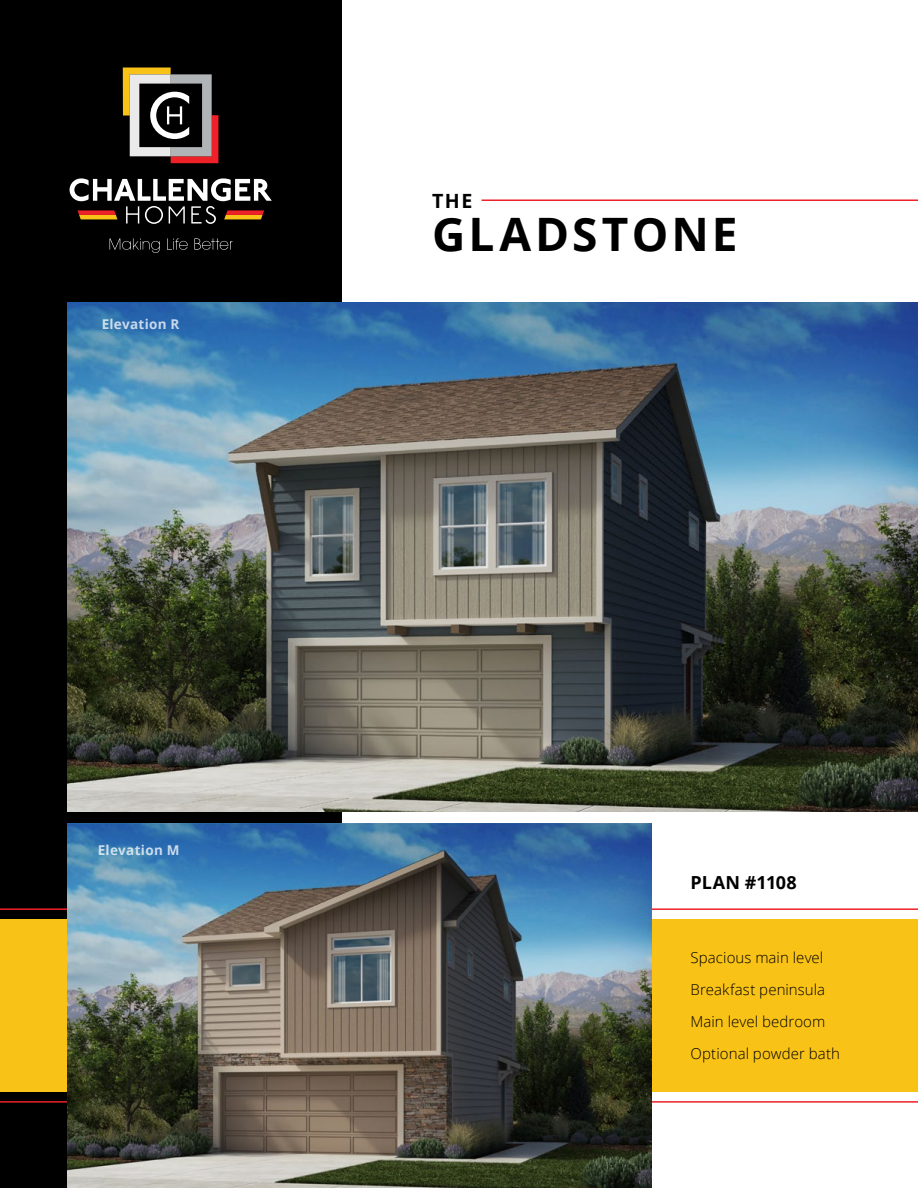
<style>
.page{position:relative;width:918px;height:1188px;background:#fff}
.page>*{position:absolute;margin:0;border:0;box-sizing:border-box;transform-origin:0 0}
.t1{font:700 46.05px "Open Sans";letter-spacing:.065em;color:#000}
.t2{font:700 19.65px "Open Sans";color:#000}
.t3{font:700 18px "Open Sans";color:#000}
.t4{font:300 15px/32px "Open Sans";letter-spacing:.005em;color:#000}
.t5{font:700 13.5px "Open Sans";letter-spacing:.025em;color:#fff}
</style>
<div class="page">
<div style="left:0;top:0;width:341px;height:1188px;background:#000"></div>
<hr style="left:0;top:908px;width:918px;height:2px;background:#ed2127">
<div style="left:0;top:919px;width:918px;height:173px;background:#f9c217"></div>
<hr style="left:0;top:1101px;width:918px;height:2px;background:#ed2127">
<svg style="left:70px;top:178px;width:202px;height:46px"></svg>
<svg style="left:123px;top:68px;width:95px;height:95px"></svg>
<svg style="left:110px;top:238px;width:50px;height:15px"></svg>
<svg style="left:167px;top:238px;width:21px;height:12px"></svg>
<svg style="left:194px;top:238px;width:38px;height:12px"></svg>
<hr style="left:482px;top:199px;width:436px;height:2px;background:#ed2127">
<img style="left:68px;top:823px;width:583px;height:365px">
<img style="left:68px;top:302px;width:850px;height:509px">
<p class="t5" style="left:101px;top:314px;width:80px">Elevation R</p>
<p class="t5" style="left:98px;top:840px;width:83px">Elevation M</p>
<h2 class="t2" style="left:432px;top:187px;width:42px">THE</h2>
<h1 class="t1" style="left:432px;top:202px;width:307px">GLADSTONE</h1>
<p class="t3" style="left:691px;top:869px;width:108px">PLAN #1108</p>
<p class="t4" style="left:691px;top:941px;width:151px">Spacious main level<br>Breakfast peninsula<br>Main level bedroom<br>Optional powder bath</p>
</div>
